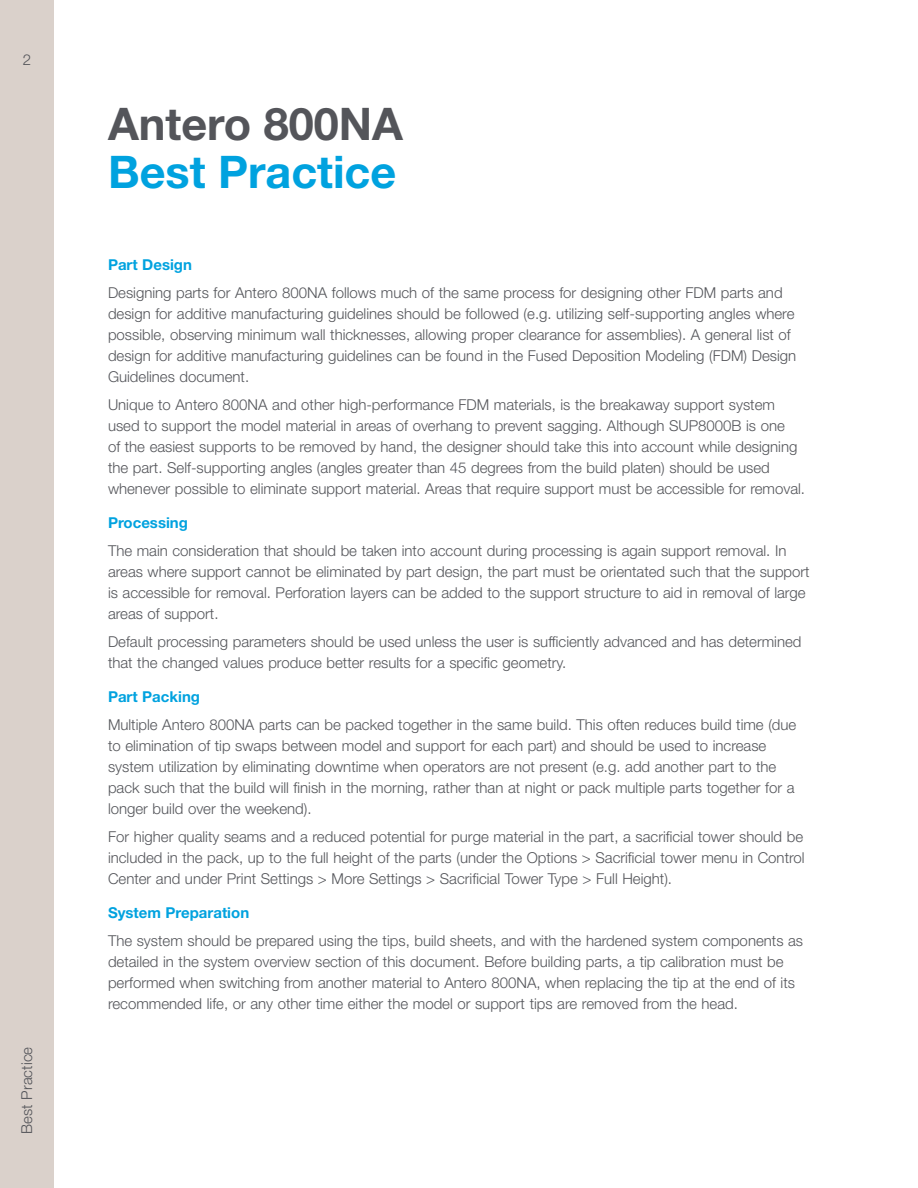
<style>
.page{position:relative;width:918px;height:1188px;background:#fff}
.page>*{position:absolute;margin:0;border:0;box-sizing:border-box;transform-origin:0 0}
.t1{font:700 45px "Helvetica Neue LT Std";color:#00a2df}
.t2{font:700 45px "Helvetica Neue LT Std";color:#54555a}
.t3{font:300 15px/21px "Helvetica Neue LT Std";color:#54555a}
.t4{font:700 15px "Helvetica Neue LT Std";color:#00a2df}
</style>
<div class="page">
<div style="left:0;top:0;width:54px;height:1188px;background:#dad1cb"></div>
<p class="t3" style="left:23px;top:49px;width:10px">2</p>
<p class="t3" style="left:16px;top:1134px;width:89px;rotate:-90deg">Best Practice</p>
<h1 class="t2" style="left:108px;top:96px;width:297px">Antero 800NA</h1>
<h1 class="t1" style="left:108px;top:144px;width:290px">Best Practice</h1>
<p class="t4" style="left:108px;top:255px;width:86px">Part Design</p>
<p class="t3" style="left:108px;top:282px;width:690px">Designing parts for Antero 800NA follows much of the same process for designing other FDM parts and design for additive manufacturing guidelines should be followed (e.g. utilizing self-supporting angles where possible, observing minimum wall thicknesses, allowing proper clearance for assemblies). A general list of design for additive manufacturing guidelines can be found in the Fused Deposition Modeling (FDM) Design Guidelines document.</p>
<p class="t3" style="left:108px;top:393px;width:699px">Unique to Antero 800NA and other high-performance FDM materials, is the breakaway support system used to support the model material in areas of overhang to prevent sagging. Although SUP8000B is one<br>of the easiest supports to be removed by hand, the designer should take this into account while designing the part. Self-supporting angles (angles greater than 45 degrees from the build platen) should be used whenever possible to eliminate support material. Areas that require support must be accessible for removal.</p>
<p class="t4" style="left:108px;top:513px;width:81px">Processing</p>
<p class="t3" style="left:108px;top:540px;width:703px">The main consideration that should be taken into account during processing is again support removal. In areas where support cannot be eliminated by part design, the part must be orientated such that the support is accessible for removal. Perforation layers can be added to the support structure to aid in removal of large areas of support.</p>
<p class="t3" style="left:108px;top:630px;width:695px">Default processing parameters should be used unless the user is sufficiently advanced and has determined that the changed values produce better results for a specific geometry.</p>
<p class="t4" style="left:108px;top:687px;width:94px">Part Packing</p>
<p class="t3" style="left:108px;top:714px;width:690px">Multiple Antero 800NA parts can be packed together in the same build. This often reduces build time (due to elimination of tip swaps between model and support for each part) and should be used to increase system utilization by eliminating downtime when operators are not present (e.g. add another part to the pack such that the build will finish in the morning, rather than at night or pack multiple parts together for a longer build over the weekend).</p>
<p class="t3" style="left:108px;top:825px;width:698px;text-align:justify">For higher quality seams and a reduced potential for purge material in the part, a sacrificial tower should be included in the pack, up to the full height of the parts (under the Options &gt; Sacrificial tower menu in Control Center and under Print Settings &gt; More Settings &gt; Sacrificial Tower Type &gt; Full Height).</p>
<p class="t4" style="left:108px;top:903px;width:143px">System Preparation</p>
<p class="t3" style="left:108px;top:930px;width:697px">The system should be prepared using the tips, build sheets, and with the hardened system components as detailed in the system overview section of this document. Before building parts, a tip calibration must be performed when switching from another material to Antero 800NA, when replacing the tip at the end of its recommended life, or any other time either the model or support tips are removed from the head.</p>
</div>
